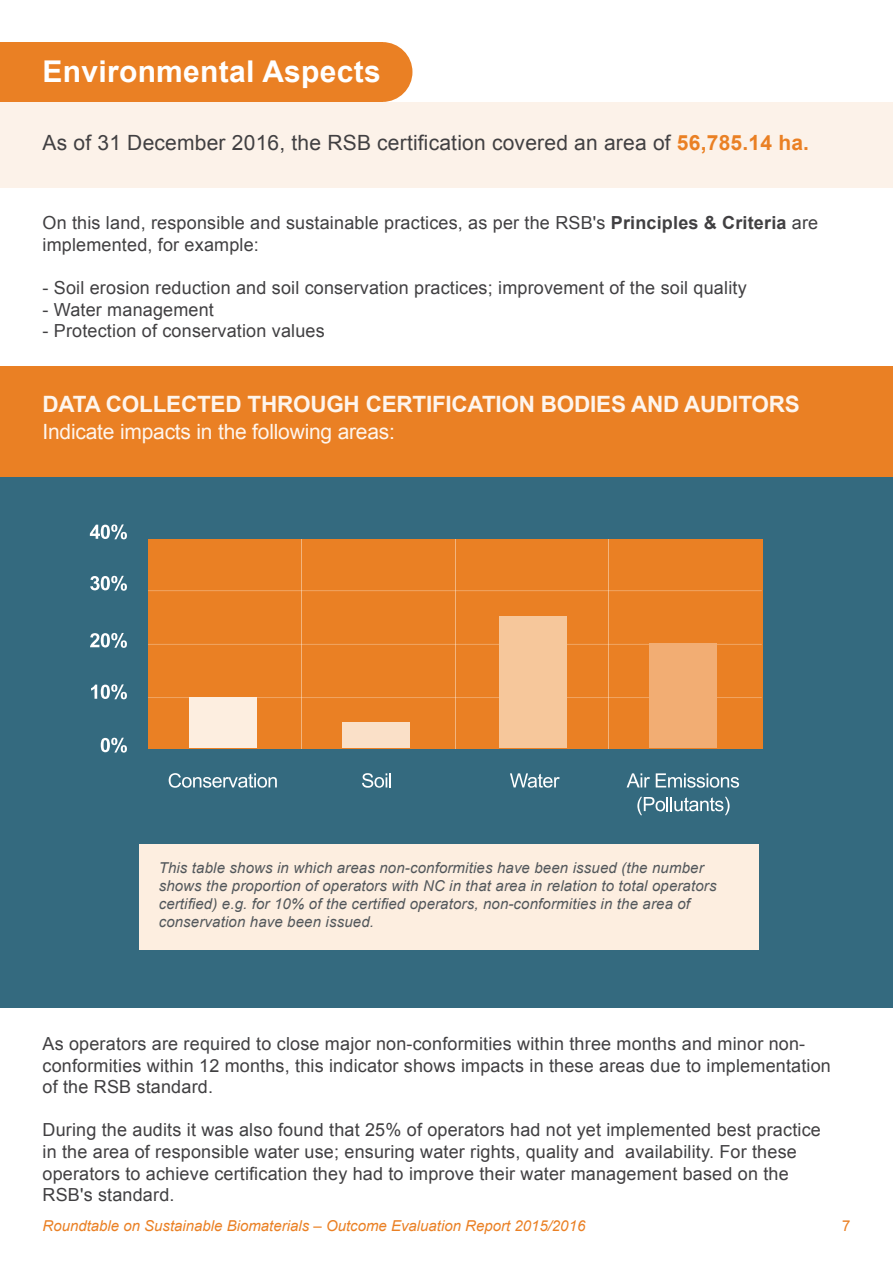
<style>
.page{position:relative;width:893px;height:1263px;background:#fff}
.page>*{position:absolute;margin:0;border:0;box-sizing:border-box;transform-origin:0 0}
.t1{font:700 30px "Arial";letter-spacing:.01em;color:#fff}
.t2{font:700 22.5px "Arial";letter-spacing:-.01em;color:#fef5ed}
.t3{font:21px "Arial";letter-spacing:.01em;color:#414042}
.t4{font:21px "Arial";letter-spacing:-.01em;color:#fef5ed}
.t5{font:18px/21.6px "Arial";letter-spacing:.01em;color:#414042}
.t6{font:italic 15px/18px "Arial";letter-spacing:.01em;color:#52575b}
.t7{font:italic 15px "Arial";color:#ea8024}
.t8{font:15px "Arial";color:#ea8024}
.s1{font-weight:700;color:#ea8024}
.s2{font-weight:700}
</style>
<div class="page">
<div style="left:0;top:476px;width:893px;height:532px;background:#346a7f"></div>
<div style="left:0;top:102px;width:893px;height:85px;background:#fcf2e9"></div>
<div style="left:148px;top:539px;width:614px;height:210px;background:#ea8024"></div>
<svg style="left:148px;top:697px;width:614px;height:1px"></svg>
<svg style="left:148px;top:644px;width:614px;height:1px"></svg>
<svg style="left:148px;top:590px;width:614px;height:1px"></svg>
<div style="left:190px;top:698px;width:67px;height:50px;background:#fdeee0"></div>
<div style="left:343px;top:722px;width:67px;height:26px;background:#fae0c8"></div>
<div style="left:500px;top:616px;width:67px;height:132px;background:#f6c79b"></div>
<div style="left:649px;top:644px;width:67px;height:104px;background:#f2ad73"></div>
<svg style="left:169px;top:773px;width:108px;height:15px"></svg>
<svg style="left:101px;top:738px;width:26px;height:15px"></svg>
<svg style="left:91px;top:684px;width:36px;height:15px"></svg>
<svg style="left:90px;top:633px;width:37px;height:15px"></svg>
<svg style="left:90px;top:576px;width:37px;height:15px"></svg>
<svg style="left:90px;top:524px;width:37px;height:15px"></svg>
<svg style="left:362px;top:773px;width:29px;height:15px"></svg>
<svg style="left:510px;top:773px;width:50px;height:15px"></svg>
<svg style="left:627px;top:773px;width:23px;height:14px"></svg>
<svg style="left:656px;top:773px;width:83px;height:15px"></svg>
<svg style="left:637px;top:797px;width:93px;height:18px"></svg>
<hr style="left:301px;top:540px;width:1px;height:209px;background:#fef5ed">
<hr style="left:455px;top:540px;width:1px;height:209px;background:#fef5ed">
<hr style="left:608px;top:540px;width:1px;height:209px;background:#fef5ed">
<div style="left:140px;top:844px;width:619px;height:105px;background:#fdeee0"></div>
<div style="left:0;top:366px;width:893px;height:110px;background:#ea8024"></div>
<div style="left:0;top:42px;width:383px;height:60px;background:#ea8024"></div>
<div style="left:353px;top:42px;width:59px;height:60px;background:#ea8024;border-radius:50%"></div>
<h1 class="t1" style="left:43px;top:51px;width:340px">Environmental Aspects</h1>
<p class="t3" style="left:43px;top:129px;width:768px">As of 31 December 2016, the RSB certification covered an area of <span class="s1">56,785.14 ha.</span></p>
<p class="t5" style="left:43px;top:212px;width:777px">On this land, responsible and sustainable practices, as per the RSB s' <span class="s2">Principles &amp; Criteria</span> are implemented, for example:</p>
<p class="t5" style="left:43px;top:277px;width:706px">- Soil erosion reduction and soil conservation practices; improvement of the soil quality</p>
<p class="t5" style="left:43px;top:299px;width:173px">- Water management</p>
<p class="t5" style="left:43px;top:320px;width:284px">- Protection of conservation values</p>
<p class="t2" style="left:43px;top:389px;width:759px">DATA COLLECTED THROUGH CERTIFICATION BODIES AND AUDITORS</p>
<p class="t4" style="left:43px;top:418px;width:354px">Indicate impacts in the following areas:</p>
<p class="t6" style="left:159px;top:859px;width:559px">This table shows in which areas non-conformities have been issued (the number shows the proportion of operators with NC in that area in relation to total operators certified) .g.e for 10% of the certified operators, non-conformities in the area of conservation have been issued.</p>
<p class="t5" style="left:43px;top:1033px;width:764px">As operators are required to close major non-conformities within three months and minor non-</p>
<p class="t5" style="left:43px;top:1076px;width:172px">of the RSB standard.</p>
<p class="t5" style="left:625px;top:1119px;width:197px;text-indent:-583px">During the audits it was also found that 25% of operators had not yet implemented best practice availability. For these</p>
<p class="t5" style="left:43px;top:1055px;width:790px">conformities within 12 months, this indicator shows impacts in these areas due to implementation</p>
<p class="t5" style="left:43px;top:1141px;width:748px">in the area of responsible water use; ensuring water rights, quality and<br>operators to achieve certification they had to improve their water management based on the<br>RSB s' standard.</p>
<p class="t7" style="left:43px;top:1216px;width:544px">Roundtable on Sustainable Biomaterials – Outcome Evaluation Report 2015/2016</p>
<p class="t8" style="left:842px;top:1216px;width:10px">7</p>
</div>
